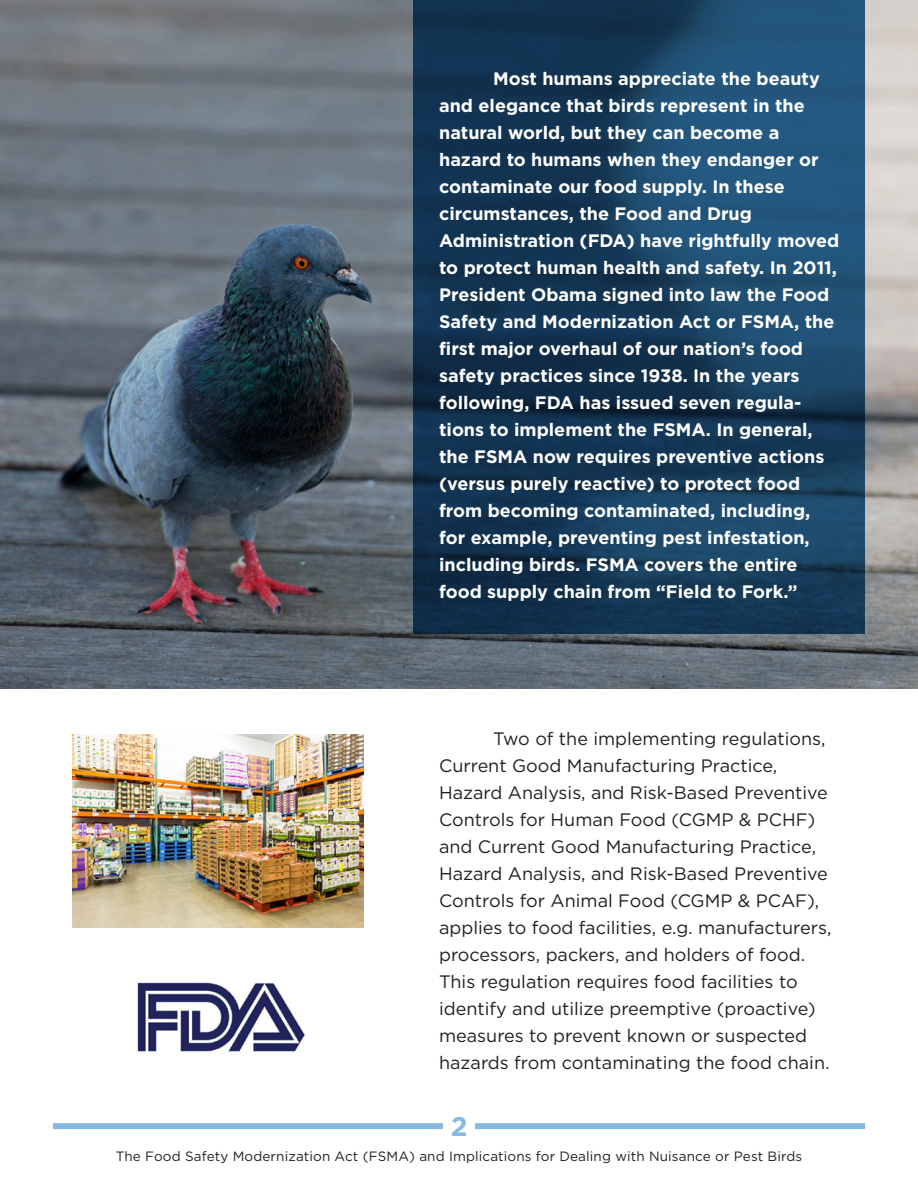
<style>
.page{position:relative;width:918px;height:1188px;background:#fff}
.page>*{position:absolute;margin:0;border:0;box-sizing:border-box;transform-origin:0 0}
.t1{font:700 27px "Gotham";color:#86b8e3}
.t2{font:700 18px/27px "Gotham";color:#fff}
.t3{font:18px/27px "Gotham";color:#231f20}
.t4{font:13.5px "Gotham";letter-spacing:.01em;color:#231f20}
</style>
<div class="page">
<div style="left:53px;top:1123px;width:812px;height:6px;background:#86b8e3"></div>
<div style="left:443px;top:1110px;width:31px;height:33px;background:#fff"></div>
<img style="left:0;top:0;width:918px;height:688px">
<img style="left:137px;top:982px;width:168px;height:70px">
<img style="left:72px;top:734px;width:291px;height:194px">
<svg style="left:414px;top:0;width:451px;height:634px;background:#173d5c"></svg>
<p class="t2" style="left:439px;top:65px;width:402px;text-indent:54px">Most humans appreciate the beauty and elegance that birds represent in the natural world, but they can become a hazard to humans when they endanger or contaminate our food supply. In these circumstances, the Food and Drug Administration (FDA) have rightfully moved to protect human health and safety. In 2011, President Obama signed into law the Food Safety and Modernization Act or FSMA, the first major overhaul of our nation’s food safety practices since 1938. In the years following, FDA has issued seven regula&shy;tions to implement the FSMA. In general, the FSMA now requires preventive actions (versus purely reactive) to protect food from becoming contaminated, including, for example, preventing pest infestation, including birds. FSMA covers the entire food supply chain from “Field to Fork.”</p>
<p class="t3" style="left:439px;top:725px;width:394px;text-indent:54px">Two of the implementing regulations, Current Good Manufacturing Practice, Hazard Analysis, and Risk-Based Preventive Controls for Human Food (CGMP &amp; PCHF) and Current Good Manufacturing Practice, Hazard Analysis, and Risk-Based Preventive Controls for Animal Food (CGMP &amp; PCAF), applies to food facilities, e.g. manufacturers, processors, packers, and holders of food.<br>This regulation requires food facilities to identify and utilize preemptive (proactive) measures to prevent known or suspected hazards from contaminating the food chain.</p>
<p class="t1" style="left:451px;top:1110px;width:18px">2</p>
<p class="t4" style="left:116px;top:1149px;width:688px">The Food Safety Modernization Act (FSMA) and Implications for Dealing with Nuisance or Pest Birds</p>
</div>
